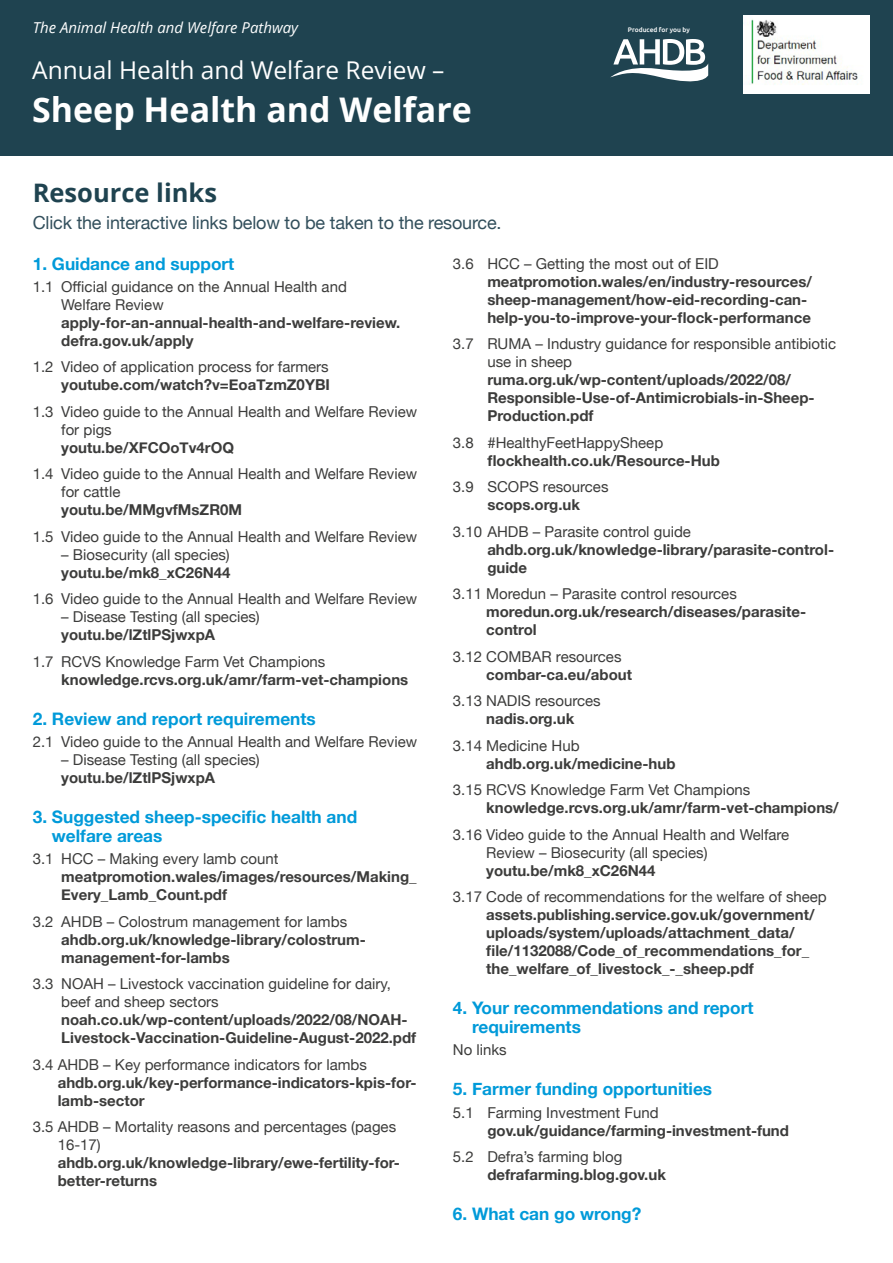
<style>
.page{position:relative;width:893px;height:1263px;background:#fff}
.page>*{position:absolute;margin:0;border:0;box-sizing:border-box;transform-origin:0 0}
.t1{font:700 33.9px "Open Sans";color:#fff}
.MAIN_BODY{font:700 25.5px "Open Sans";color:#1f4350}
.t2{font:24.45px "Open Sans";color:#fff}
.MAIN_BODY-2{font:18px "Helvetica Neue";letter-spacing:-.01em;color:#324f5c}
.MAIN_BODY-3{font:700 17.25px/18.8px "Helvetica Neue";color:#009ad9}
.MAIN_BODY-4{font:700 15px/18px "Helvetica Neue";color:#3c3c3b}
.MAIN_BODY-5{font:15px/18px "Helvetica Neue";color:#3c3c3b}
.t3{font:italic 15px "Open Sans";color:#fff}
.t4{font:500 6.6px "Ubuntu";color:#fff}
.s1{font-weight:400}
.s2{font-weight:700}
</style>
<div class="page">
<div style="left:0;top:0;width:893px;height:155px;background:#1f4350"></div>
<svg style="left:610px;top:39px;width:98px;height:42px"></svg>
<img style="left:744px;top:15px;width:125px;height:79px">
<p class="t3" style="left:33px;top:17px;width:267px">The Animal Health and Welfare Pathway</p>
<p class="t4" style="left:628px;top:25px;width:63px">Produced for you by</p>
<p class="t2" style="left:32px;top:54px;width:414px">Annual Health and Welfare Review –</p>
<p class="t1" style="left:32px;top:85px;width:441px">Sheep Health and Welfare</p>
<p class="MAIN_BODY" style="left:33px;top:175px;width:186px">Resource links</p>
<p class="MAIN_BODY-2" style="left:33px;top:210px;width:470px">Click the interactive links below to be taken to the resource.</p>
<p class="MAIN_BODY-3" style="left:33px;top:254px;width:203px">1. Guidance and support</p>
<p class="MAIN_BODY-4" style="left:61px;top:278px;width:341px;text-indent:-29px"><span class="s1">1.1 Official guidance on the Annual Health and Welfare Review </span>apply-for-an-annual-health-and-welfare-review. defra.gov.uk/apply</p>
<p class="MAIN_BODY-5" style="left:33px;top:359px;width:299px;text-align:right">1.2 Video of application process for farmers <span class="s2">youtube.com/watch?v=EoaTzmZ0YBI</span></p>
<p class="MAIN_BODY-5" style="left:61px;top:403px;width:357px;text-indent:-29px">1.3 Video guide to the Annual Health and Welfare Review for pigs<br><span class="s2">youtu.be/XFCOoTv4rOQ</span></p>
<p class="MAIN_BODY-5" style="left:61px;top:466px;width:357px;text-indent:-29px">1.4 Video guide to the Annual Health and Welfare Review for cattle<br><span class="s2">youtu.be/MMgvfMsZR0M</span></p>
<p class="MAIN_BODY-5" style="left:33px;top:528px;width:386px">1.5 Video guide to the Annual Health and Welfare Review</p>
<p class="MAIN_BODY-5" style="left:61px;top:546px;width:171px">– Biosecurity (all species) <span class="s2">youtu.be/mk8_xC26N44</span></p>
<p class="MAIN_BODY-5" style="left:33px;top:591px;width:386px">1.6 Video guide to the Annual Health and Welfare Review</p>
<p class="MAIN_BODY-5" style="left:61px;top:609px;width:200px">– Disease Testing (all species) <span class="s2">youtu.be/lZtlPSjwxpA</span></p>
<p class="MAIN_BODY-4" style="left:61px;top:653px;width:349px;text-indent:-29px"><span class="s1">1.7 RCVS Knowledge Farm Vet Champions </span>knowledge.rcvs.org.uk/amr/farm-vet-champions</p>
<p class="MAIN_BODY-3" style="left:33px;top:710px;width:285px">2. Review and report requirements</p>
<p class="MAIN_BODY-5" style="left:33px;top:734px;width:386px">2.1 Video guide to the Annual Health and Welfare Review</p>
<p class="MAIN_BODY-5" style="left:61px;top:752px;width:200px">– Disease Testing (all species) <span class="s2">youtu.be/lZtlPSjwxpA</span></p>
<p class="MAIN_BODY-3" style="left:52px;top:808px;width:307px;text-indent:-19px">3. Suggested sheep-specific health and welfare areas</p>
<p class="MAIN_BODY-4" style="left:61px;top:850px;width:357px;text-indent:-29px"><span class="s1">3.1 HCC – Making every lamb count </span>meatpromotion.wales/images/resources/Making_<br>Every_Lamb_Count.pdf</p>
<p class="MAIN_BODY-4" style="left:61px;top:913px;width:306px;text-indent:-29px"><span class="s1">3.2 AHDB – Colostrum management for lambs </span>ahdb.org.uk/knowledge-library/colostrum&shy;management-for-lambs</p>
<p class="MAIN_BODY-4" style="left:61px;top:975px;width:356px;text-indent:-29px"><span class="s1">3.3 NOAH – Livestock vaccination guideline for dairy, beef and sheep sectors </span>noah.co.uk/wp-content/uploads/2022/08/NOAH-Livestock-Vaccination-Guideline-August-2022.pdf</p>
<p class="MAIN_BODY-4" style="left:58px;top:1056px;width:360px;text-indent:-25px"><span class="s1">3.4 AHDB – Key performance indicators for lambs </span>ahdb.org.uk/key-performance-indicators-kpis-for&shy;lamb-sector</p>
<p class="MAIN_BODY-4" style="left:58px;top:1118px;width:344px;text-indent:-25px"><span class="s1">3.5 AHDB – Mortality reasons and percentages (pages 16-17) </span>ahdb.org.uk/knowledge-library/ewe-fertility-for&shy;better-returns</p>
<p class="MAIN_BODY-4" style="left:487px;top:255px;width:326px;text-indent:-35px"><span class="s1">3.6 HCC – Getting the most out of EID </span>meatpromotion.wales/en/industry-resources/ sheep-management/how-eid-recording-can&shy;help-you-to-improve-your-flock-performance</p>
<p class="MAIN_BODY-4" style="left:487px;top:335px;width:350px;text-indent:-35px"><span class="s1">3.7 RUMA – Industry guidance for responsible antibiotic use in sheep </span>ruma.org.uk/wp-content/uploads/2022/08/ Responsible-Use-of-Antimicrobials-in-Sheep-Production.pdf</p>
<p class="MAIN_BODY-4" style="left:487px;top:434px;width:234px;text-indent:-35px"><span class="s1">3.8 #HealthyFeetHappySheep </span>flockhealth.co.uk/Resource-Hub</p>
<p class="MAIN_BODY-5" style="left:453px;top:479px;width:157px;text-align:center">3.9 SCOPS resources <span class="s2">scops.org.uk</span></p>
<p class="MAIN_BODY-4" style="left:487px;top:523px;width:348px;text-indent:-35px"><span class="s1">3.10 AHDB – Parasite control guide </span>ahdb.org.uk/knowledge-library/parasite-control&shy;guide</p>
<p class="MAIN_BODY-4" style="left:486px;top:585px;width:321px;text-indent:-33px"><span class="s1">3.11 Moredun – Parasite control resources </span>moredun.org.uk/research/diseases/parasite&shy;control</p>
<p class="MAIN_BODY-5" style="left:486px;top:648px;width:147px;text-indent:-33px">3.12 COMBAR resources <span class="s2">combar-ca.eu/about</span></p>
<p class="MAIN_BODY-5" style="left:453px;top:693px;width:149px;text-align:center">3.13 NADIS resources <span class="s2">nadis.org.uk</span></p>
<p class="MAIN_BODY-4" style="left:486px;top:737px;width:191px;text-indent:-33px"><span class="s1">3.14 Medicine Hub </span>ahdb.org.uk/medicine-hub</p>
<p class="MAIN_BODY-4" style="left:486px;top:781px;width:354px;text-indent:-33px"><span class="s1">3.15 RCVS Knowledge Farm Vet Champions </span>knowledge.rcvs.org.uk/amr/farm-vet-champions/</p>
<p class="MAIN_BODY-5" style="left:486px;top:826px;width:305px;text-indent:-33px">3.16 Video guide to the Annual Health and Welfare<br>Review – Biosecurity (all species) <span class="s2">youtu.be/mk8_xC26N44</span></p>
<p class="MAIN_BODY-4" style="left:486px;top:888px;width:342px;text-indent:-33px"><span class="s1">3.17 Code of recommendations for the welfare of sheep </span>assets.publishing.service.gov.uk/government/ uploads/system/uploads/attachment_data/ file/1132088/Code_of_recommendations_for_ the_welfare_of_livestock_-_sheep.pdf</p>
<p class="MAIN_BODY-3" style="left:472px;top:999px;width:283px;text-indent:-19px">4. Your recommendations and report requirements</p>
<p class="MAIN_BODY-5" style="left:453px;top:1042px;width:55px">No links</p>
<p class="MAIN_BODY-3" style="left:453px;top:1080px;width:261px">5. Farmer funding opportunities</p>
<p class="MAIN_BODY-4" style="left:487px;top:1104px;width:303px;text-indent:-34px"><span class="s1">5.1 Farming Investment Fund </span>gov.uk/guidance/farming-investment-fund</p>
<p class="MAIN_BODY-4" style="left:487px;top:1148px;width:180px;text-indent:-34px"><span class="s1">5.2 Defra’s farming blog </span>defrafarming.blog.gov.uk</p>
<p class="MAIN_BODY-3" style="left:453px;top:1205px;width:190px">6. What can go wrong?</p>
</div>
